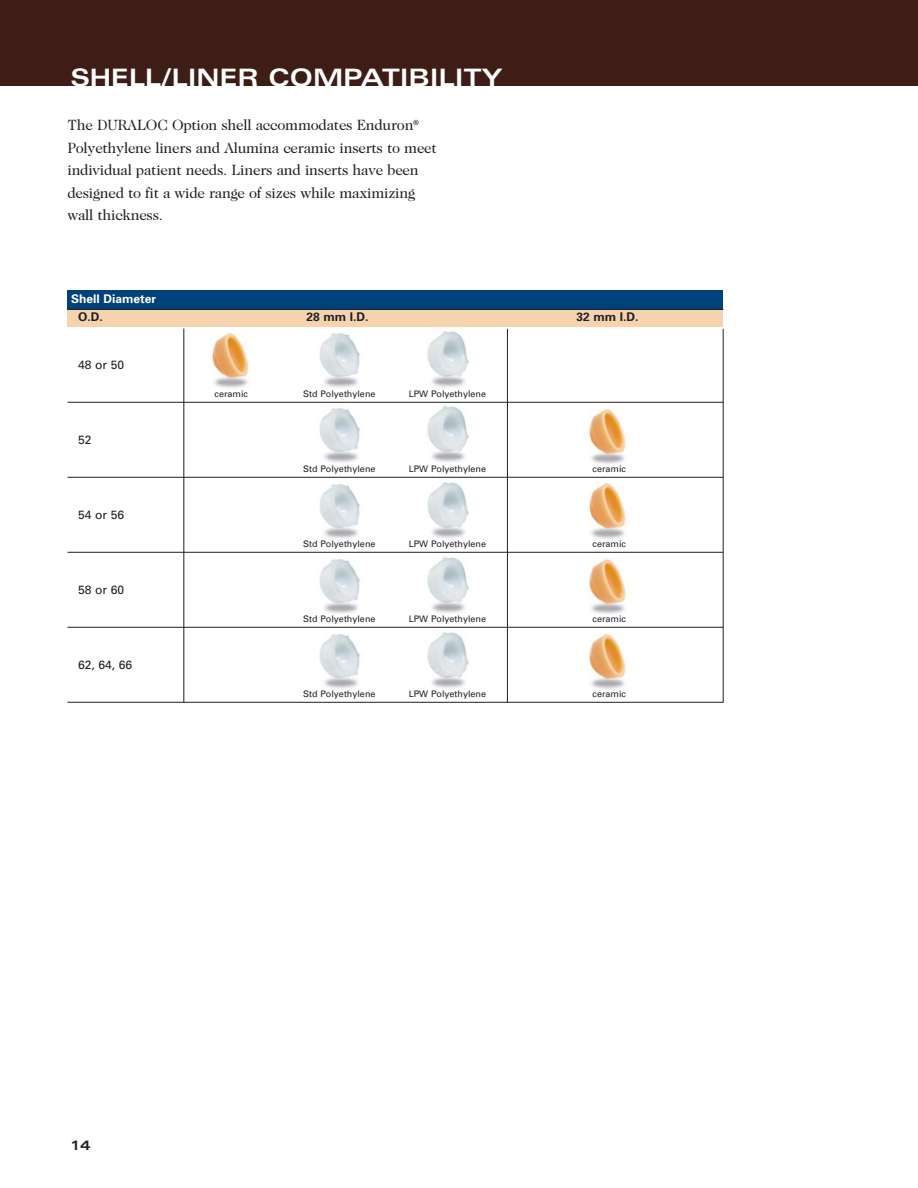
<style>
.page{position:relative;width:918px;height:1188px;background:#fff}
.page>*{position:absolute;margin:0;border:0;box-sizing:border-box;transform-origin:0 0}
.t1{font:700 expanded 24px "Univers LT";color:#fff}
.t2{font:15px/22.5px "Caslon Two Twenty Four";letter-spacing:-.015em;color:#231f20}
.t3{font:700 expanded 13.5px "Univers LT";color:#231f20}
.t4{font:12px "Univers";color:#231f20}
.t5{font:700 12px "Univers";color:#231f20}
.t6{font:700 12px "Univers";color:#fff}
.t7{font:9px "Univers";color:#231f20}
</style>
<div class="page">
<img style="left:427px;top:331px;width:42px;height:56px">
<img style="left:319px;top:333px;width:41px;height:55px">
<img style="left:212px;top:332px;width:38px;height:56px">
<img style="left:427px;top:632px;width:42px;height:56px">
<img style="left:319px;top:634px;width:41px;height:55px">
<img style="left:427px;top:557px;width:42px;height:56px">
<img style="left:319px;top:559px;width:41px;height:55px">
<img style="left:427px;top:482px;width:42px;height:56px">
<img style="left:319px;top:484px;width:41px;height:55px">
<img style="left:427px;top:406px;width:42px;height:56px">
<img style="left:319px;top:408px;width:41px;height:55px">
<img style="left:589px;top:409px;width:38px;height:55px">
<img style="left:589px;top:483px;width:38px;height:56px">
<img style="left:589px;top:558px;width:38px;height:56px">
<img style="left:589px;top:633px;width:38px;height:56px">
<div style="left:68px;top:310px;width:655px;height:17px;background:#f5d3ae"></div>
<div style="left:68px;top:290px;width:655px;height:19px;background:#00427a"></div>
<hr style="left:68px;top:309px;width:655px;height:1px;background:#231f20">
<hr style="left:68px;top:402px;width:655px;height:1px;background:#231f20">
<hr style="left:68px;top:477px;width:655px;height:1px;background:#231f20">
<hr style="left:68px;top:552px;width:655px;height:1px;background:#231f20">
<hr style="left:68px;top:627px;width:655px;height:1px;background:#231f20">
<hr style="left:68px;top:702px;width:655px;height:1px;background:#231f20">
<div style="left:0;top:0;width:918px;height:86px;background:#3f1d17"></div>
<hr style="left:184px;top:329px;width:1px;height:373px;background:#231f20">
<hr style="left:507px;top:329px;width:1px;height:374px;background:#231f20">
<hr style="left:723px;top:329px;width:1px;height:374px;background:#231f20">
<h1 class="t1" style="left:70px;top:69px;width:434px">SHELL/LINER COMPATIBILITY</h1>
<p class="t2" style="left:68px;top:115px;width:371px">The DURALOC Option shell accommodates Enduron<sup>® </sup>Polyethylene liners and Alumina ceramic inserts to meet individual patient needs. Liners and inserts have been designed to fit a wide range of sizes while maximizing wall thickness.</p>
<p class="t6" style="left:71px;top:295px;width:87px">Shell Diameter</p>
<p class="t5" style="left:78px;top:313px;width:26px">O.D.</p>
<p class="t5" style="left:307px;top:313px;width:63px">28 mm I.D.</p>
<p class="t5" style="left:576px;top:313px;width:63px">32 mm I.D.</p>
<p class="t4" style="left:78px;top:361px;width:48px">48 or 50</p>
<p class="t4" style="left:78px;top:436px;width:15px">52</p>
<p class="t4" style="left:78px;top:511px;width:48px">54 or 56</p>
<p class="t4" style="left:78px;top:586px;width:48px">58 or 60</p>
<p class="t4" style="left:78px;top:661px;width:56px">62, 64, 66</p>
<p class="t7" style="left:215px;top:390px;width:35px">ceramic</p>
<p class="t7" style="left:303px;top:390px;width:74px">Std Polyethylene</p>
<p class="t7" style="left:409px;top:390px;width:79px">LPW Polyethylene</p>
<p class="t7" style="left:303px;top:465px;width:74px">Std Polyethylene</p>
<p class="t7" style="left:409px;top:465px;width:79px">LPW Polyethylene</p>
<p class="t7" style="left:593px;top:465px;width:35px">ceramic</p>
<p class="t7" style="left:303px;top:540px;width:74px">Std Polyethylene</p>
<p class="t7" style="left:409px;top:540px;width:79px">LPW Polyethylene</p>
<p class="t7" style="left:593px;top:540px;width:35px">ceramic</p>
<p class="t7" style="left:303px;top:615px;width:74px">Std Polyethylene</p>
<p class="t7" style="left:409px;top:615px;width:79px">LPW Polyethylene</p>
<p class="t7" style="left:593px;top:615px;width:35px">ceramic</p>
<p class="t7" style="left:303px;top:690px;width:74px">Std Polyethylene</p>
<p class="t7" style="left:409px;top:690px;width:79px">LPW Polyethylene</p>
<p class="t7" style="left:593px;top:690px;width:35px">ceramic</p>
<p class="t3" style="left:70px;top:1140px;width:21px">14</p>
</div>
